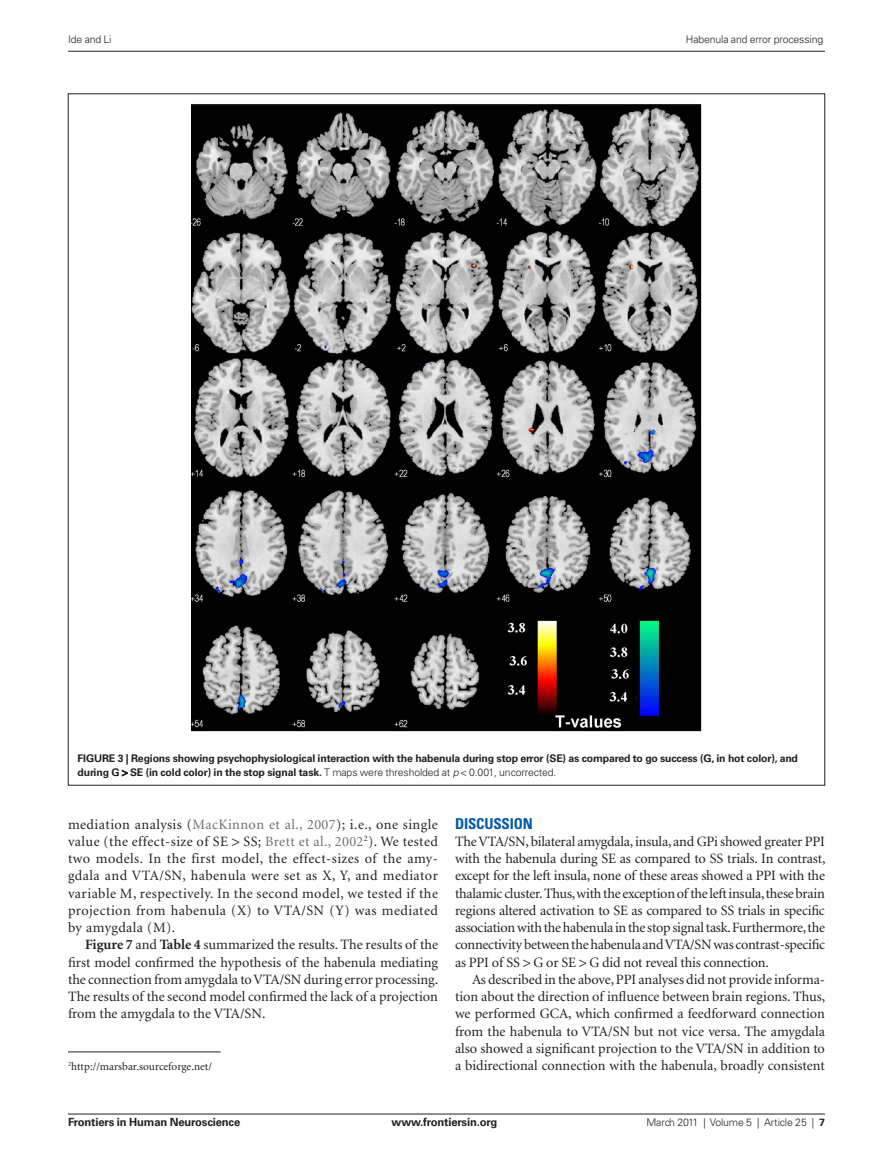
<style>
.page{position:relative;width:893px;height:1170px;background:#fff}
.page>*{position:absolute;margin:0;border:0;box-sizing:border-box;transform-origin:0 0}
.t1{font:700 condensed 15px "Univers";letter-spacing:-.01em;color:#015aaa}
.t2{font:14.25px/17.2px "Minion";color:#231f20;text-align:justify}
.t3{font:700 11.25px "Univers";letter-spacing:-.015em;color:#231f20}
.t4{font:11.25px "Minion";color:#231f20}
.t5{font:300 10.5px "Univers";letter-spacing:-.015em;color:#231f20}
.t6{font:700 10.5px/14.2px "Univers";letter-spacing:-.015em;color:#231f20}
.s1{font-weight:700}
.s2{font-style:italic}
.s3{color:#6c6d70}
</style>
<div class="page">
<img style="left:192px;top:104px;width:509px;height:627px">
<hr style="left:68px;top:1051px;width:153px;height:1px;background:#231f20">
<hr style="left:68px;top:1113px;width:757px;height:1px;background:#231f20">
<hr style="left:68px;top:51px;width:757px;height:1px;background:#231f20">
<svg style="left:122px;top:769px;width:6px;height:7px"></svg>
<p class="t5" style="left:68px;top:33px;width:45px">Ide and Li</p>
<p class="t5" style="left:686px;top:33px;width:139px">Habenula and error processing</p>
<p class="t6" style="left:78px;top:750px;width:722px">Figure 3 | Regions showing psychophysiological interaction with the habenula during stop error (SE) as compared to go success (G, in hot color), and during G</p>
<p class="t5" style="left:130px;top:765px;width:428px"><span class="s1">SE (in cold color) in the stop signal task.</span> T maps were thresholded at <span class="s2">p</span> 0.001, uncorrected.</p>
<p class="t2" style="left:68px;top:815px;width:371px">mediation analysis (<span class="s3">MacKinnon et al., 2007</span>); i.e., one single value (the effect-size of SE SS; <span class="s3">Brett et al., 2002</span><sup>2</sup>). We tested two models. In the first model, the effect-sizes of the amy&shy;gdala and VTA/SN, habenula were set as X, Y, and mediator variable M, respectively. In the second model, we tested if the projection from habenula (X) to VTA/SN (Y) was mediated by amygdala (M).</p>
<p class="t2" style="left:68px;top:936px;width:372px;text-indent:17px"><span class="s1">Figure 7</span> and <span class="s1">Table 4</span> summarized the results. The results of the first model confirmed the hypothesis of the habenula mediating the connection from amygdala to VTA/SN during error processing.<br>The results of the second model confirmed the lack of a projection from the amygdala to the VTA/SN.</p>
<p class="t4" style="left:68px;top:1060px;width:145px"><sup>2</sup>http://marsbar.sourceforge.net/</p>
<p class="t1" style="left:455px;top:813px;width:79px">DISCUSSION</p>
<p class="t2" style="left:455px;top:833px;width:372px">The VTA/SN, bilateral amygdala, insula, and GPi showed greater PPI with the habenula during SE as compared to SS trials. In contrast, except for the left insula, none of these areas showed a PPI with the thalamic cluster. Thus, with the exception of the left insula, these brain regions altered activation to SE as compared to SS trials in specific association with the habenula in the stop signal task. Furthermore, the connectivity between the habenula and VTA/SN was contrast-specific as PPI of SS G or SE G did not reveal this connection.</p>
<p class="t2" style="left:455px;top:971px;width:372px;text-indent:17px">As described in the above, PPI analyses did not provide informa&shy;tion about the direction of influence between brain regions. Thus, we performed GCA, which confirmed a feedforward connection from the habenula to VTA/SN but not vice versa. The amygdala also showed a significant projection to the VTA/SN in addition to a bidirectional connection with the habenula, broadly consistent</p>
<p class="t3" style="left:68px;top:1115px;width:174px">Frontiers in Human Neuroscience</p>
<p class="t3" style="left:392px;top:1115px;width:107px">www.frontiersin.org</p>
<p class="t5" style="left:646px;top:1115px;width:180px">March 2011 | Volume 5 | Article 25 | <span class="s1">7</span></p>
</div>
